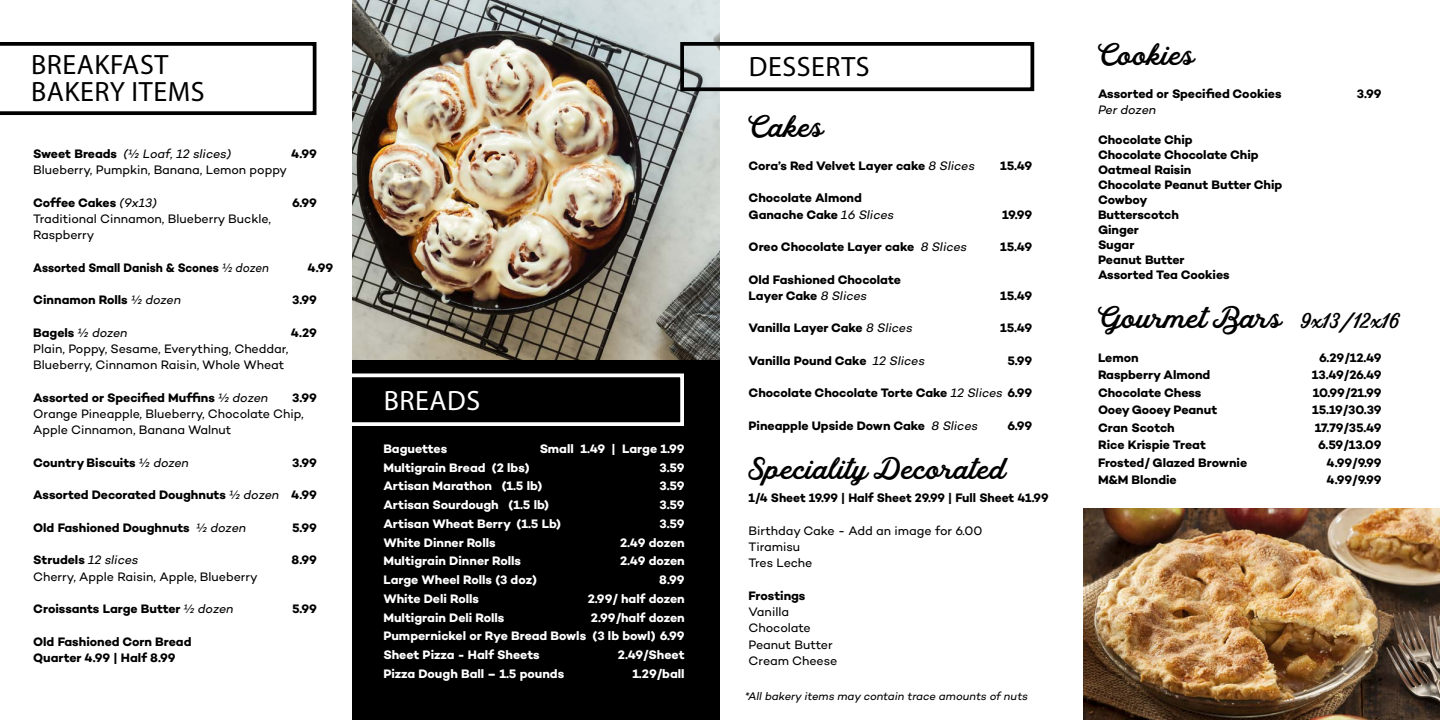
<style>
.page{position:relative;width:1440px;height:720px;background:#fff}
.page>*{position:absolute;margin:0;border:0;box-sizing:border-box;transform-origin:0 0}
.t1{font:28.75px "Hanley Script";color:#000}
.t2{font:28px/27.5px "Myriad Pro";letter-spacing:.02em;color:#000}
.t3{font:28px "Myriad Pro";letter-spacing:.02em;color:#fff}
.t4{font:20.38px "Hanley Script";color:#000}
.t5{font:700 12.5px "Campton";letter-spacing:-.005em;color:#000}
.t6{font:700 12.5px "Campton";color:#fff}
.t7{font:12.5px/16.2px "Campton";letter-spacing:-.005em;color:#000}
.t8{font:italic 12.5px "Campton";letter-spacing:-.01em;color:#000}
.t9{font:700 12.5px "Campton";letter-spacing:-.005em;color:#000;scale:.94 1}
.t10{font:italic 11.25px "Campton";letter-spacing:-.005em;color:#000}
.s1{font-weight:700;font-style:normal}
.s2{font-weight:400;font-style:italic}
</style>
<div class="page">
<img style="left:352px;top:0;width:368px;height:360px">
<img style="left:1083px;top:509px;width:357px;height:211px">
<div style="left:352px;top:360px;width:368px;height:360px;background:#000"></div>
<svg style="left:0;top:42px;width:317px;height:73px"></svg>
<div style="left:680px;top:42px;width:354px;height:49px;border:4px solid #000"></div>
<div style="left:330px;top:373px;width:354px;height:53px;border:4px solid #fff"></div>
<p class="t2" style="left:31px;top:50px;width:175px">BREAKFAST<br>BAKERY ITEMS</p>
<p class="t2" style="left:749px;top:53px;width:122px">DESSERTS</p>
<p class="t8" style="left:33px;top:146px;width:200px"><span class="s1">Sweet Breads</span> (½ Loaf, 12 slices)</p>
<p class="t5" style="left:291px;top:146px;width:27px">4.99</p>
<p class="t7" style="left:33px;top:162px;width:255px">Blueberry, Pumpkin, Banana, Lemon poppy</p>
<p class="t5" style="left:33px;top:195px;width:125px">Coffee Cakes <span class="s2">(9x13)</span></p>
<p class="t5" style="left:292px;top:195px;width:26px">6.99</p>
<p class="t7" style="left:33px;top:211px;width:239px">Traditional Cinnamon, Blueberry Buckle,<br>Raspberry</p>
<p class="t9" style="left:33px;top:260px;width:252px">Assorted Small Danish &amp; Scones <span class="s2">½ dozen</span></p>
<p class="t5" style="left:308px;top:260px;width:27px">4.99</p>
<p class="t5" style="left:33px;top:292px;width:149px">Cinnamon Rolls <span class="s2">½ dozen</span></p>
<p class="t5" style="left:292px;top:292px;width:26px">3.99</p>
<p class="t5" style="left:33px;top:325px;width:96px">Bagels <span class="s2">½ dozen</span></p>
<p class="t5" style="left:291px;top:325px;width:28px">4.29</p>
<p class="t7" style="left:33px;top:341px;width:257px">Plain, Poppy, Sesame, Everything, Cheddar,<br>Blueberry, Cinnamon Raisin, Whole Wheat</p>
<p class="t5" style="left:33px;top:390px;width:236px">Assorted or Specified Muffins <span class="s2">½ dozen</span></p>
<p class="t5" style="left:292px;top:390px;width:26px">3.99</p>
<p class="t7" style="left:33px;top:406px;width:272px">Orange Pineapple, Blueberry, Chocolate Chip,<br>Apple Cinnamon, Banana Walnut</p>
<p class="t5" style="left:33px;top:455px;width:157px">Country Biscuits <span class="s2">½ dozen</span></p>
<p class="t5" style="left:292px;top:455px;width:26px">3.99</p>
<p class="t5" style="left:33px;top:487px;width:285px">Assorted Decorated Doughnuts <span class="s2">½ dozen</span> 4.99</p>
<p class="t5" style="left:33px;top:520px;width:214px">Old Fashioned Doughnuts <span class="s2">½ dozen</span></p>
<p class="t5" style="left:292px;top:520px;width:26px">5.99</p>
<p class="t5" style="left:33px;top:552px;width:107px">Strudels <span class="s2">12 slices</span></p>
<p class="t5" style="left:292px;top:552px;width:27px">8.99</p>
<p class="t7" style="left:33px;top:568px;width:226px">Cherry, Apple Raisin, Apple, Blueberry</p>
<p class="t5" style="left:33px;top:601px;width:202px">Croissants Large Butter <span class="s2">½ dozen</span></p>
<p class="t5" style="left:292px;top:601px;width:26px">5.99</p>
<p class="t5" style="left:33px;top:634px;width:160px">Old Fashioned Corn Bread</p>
<p class="t5" style="left:33px;top:650px;width:144px">Quarter 4.99 | Half 8.99</p>
<p class="t3" style="left:384px;top:383px;width:98px">BREADS</p>
<p class="t6" style="left:383px;top:441px;width:65px">Baguettes</p>
<p class="t6" style="left:540px;top:441px;width:146px">Small 1.49 | Large 1.99</p>
<p class="t6" style="left:383px;top:460px;width:148px">Multigrain Bread (2 lbs)</p>
<p class="t6" style="left:660px;top:460px;width:27px">3.59</p>
<p class="t6" style="left:383px;top:478px;width:160px">Artisan Marathon (1.5 lb)</p>
<p class="t6" style="left:660px;top:478px;width:27px">3.59</p>
<p class="t6" style="left:383px;top:497px;width:167px">Artisan Sourdough (1.5 lb)</p>
<p class="t6" style="left:660px;top:497px;width:27px">3.59</p>
<p class="t6" style="left:383px;top:516px;width:179px">Artisan Wheat Berry (1.5 Lb)</p>
<p class="t6" style="left:660px;top:516px;width:27px">3.59</p>
<p class="t6" style="left:383px;top:535px;width:114px">White Dinner Rolls</p>
<p class="t6" style="left:620px;top:535px;width:66px">2.49 dozen</p>
<p class="t6" style="left:383px;top:553px;width:139px">Multigrain Dinner Rolls</p>
<p class="t6" style="left:620px;top:553px;width:66px">2.49 dozen</p>
<p class="t6" style="left:383px;top:572px;width:155px">Large Wheel Rolls (3 doz)</p>
<p class="t6" style="left:659px;top:572px;width:27px">8.99</p>
<p class="t6" style="left:383px;top:591px;width:97px">White Deli Rolls</p>
<p class="t6" style="left:588px;top:591px;width:98px">2.99/ half dozen</p>
<p class="t6" style="left:383px;top:610px;width:123px">Multigrain Deli Rolls</p>
<p class="t6" style="left:591px;top:610px;width:95px">2.99/half dozen</p>
<p class="t6" style="left:383px;top:628px;width:303px">Pumpernickel or Rye Bread Bowls (3 lb bowl) 6.99</p>
<p class="t6" style="left:383px;top:647px;width:158px">Sheet Pizza - Half Sheets</p>
<p class="t6" style="left:618px;top:647px;width:68px">2.49/Sheet</p>
<p class="t6" style="left:383px;top:666px;width:182px">Pizza Dough Ball – 1.5 pounds</p>
<p class="t6" style="left:632px;top:666px;width:54px">1.29/ball</p>
<p class="t1" style="left:749px;top:108px;width:77px">Cakes</p>
<p class="t5" style="left:749px;top:158px;width:228px">Cora’s Red Velvet Layer cake <span class="s2">8 Slices</span></p>
<p class="t5" style="left:1000px;top:158px;width:34px">15.49</p>
<p class="t5" style="left:749px;top:190px;width:115px">Chocolate Almond</p>
<p class="t5" style="left:749px;top:206px;width:147px">Ganache Cake <span class="s2">16 Slices</span></p>
<p class="t5" style="left:1002px;top:206px;width:32px">19.99</p>
<p class="t5" style="left:749px;top:239px;width:220px">Oreo Chocolate Layer cake <span class="s2">8 Slices</span></p>
<p class="t5" style="left:1000px;top:239px;width:34px">15.49</p>
<p class="t5" style="left:749px;top:271px;width:154px">Old Fashioned Chocolate</p>
<p class="t5" style="left:749px;top:288px;width:120px">Layer Cake <span class="s2">8 Slices</span></p>
<p class="t5" style="left:1000px;top:288px;width:34px">15.49</p>
<p class="t5" style="left:749px;top:320px;width:165px">Vanilla Layer Cake <span class="s2">8 Slices</span></p>
<p class="t5" style="left:1000px;top:320px;width:34px">15.49</p>
<p class="t5" style="left:749px;top:353px;width:178px">Vanilla Pound Cake <span class="s2">12 Slices</span></p>
<p class="t5" style="left:1007px;top:353px;width:26px">5.99</p>
<p class="t5" style="left:749px;top:385px;width:285px">Chocolate Chocolate Torte Cake <span class="s2">12 Slices</span> 6.99</p>
<p class="t5" style="left:749px;top:418px;width:231px">Pineapple Upside Down Cake <span class="s2">8 Slices</span></p>
<p class="t5" style="left:1007px;top:418px;width:26px">6.99</p>
<p class="t1" style="left:749px;top:450px;width:259px">Speciality Decorated</p>
<p class="t5" style="left:749px;top:490px;width:302px">1/4 Sheet 19.99 | Half Sheet 29.99 | Full Sheet 41.99</p>
<p class="t7" style="left:749px;top:522px;width:235px">Birthday Cake - Add an image for 6.00</p>
<p class="t7" style="left:749px;top:538px;width:53px">Tiramisu</p>
<p class="t7" style="left:749px;top:555px;width:65px">Tres Leche</p>
<p class="t5" style="left:749px;top:588px;width:58px">Frostings</p>
<p class="t7" style="left:749px;top:603px;width:42px">Vanilla</p>
<p class="t7" style="left:749px;top:620px;width:64px">Chocolate</p>
<p class="t7" style="left:749px;top:636px;width:86px">Peanut Butter</p>
<p class="t7" style="left:749px;top:652px;width:90px">Cream Cheese</p>
<p class="t10" style="left:745px;top:689px;width:285px">*All bakery items may contain trace amounts of nuts</p>
<p class="t1" style="left:1098px;top:37px;width:98px">Cookies</p>
<p class="t5" style="left:1098px;top:86px;width:185px">Assorted or Specified Cookies</p>
<p class="t5" style="left:1357px;top:86px;width:26px">3.99</p>
<p class="t8" style="left:1098px;top:102px;width:60px">Per dozen</p>
<p class="t5" style="left:1098px;top:132px;width:96px">Chocolate Chip</p>
<p class="t5" style="left:1098px;top:147px;width:162px">Chocolate Chocolate Chip</p>
<p class="t5" style="left:1098px;top:162px;width:95px">Oatmeal Raisin</p>
<p class="t5" style="left:1098px;top:177px;width:186px">Chocolate Peanut Butter Chip</p>
<p class="t5" style="left:1098px;top:192px;width:51px">Cowboy</p>
<p class="t5" style="left:1098px;top:207px;width:82px">Butterscotch</p>
<p class="t5" style="left:1098px;top:222px;width:43px">Ginger</p>
<p class="t5" style="left:1098px;top:237px;width:38px">Sugar</p>
<p class="t5" style="left:1098px;top:252px;width:88px">Peanut Butter</p>
<p class="t5" style="left:1098px;top:267px;width:133px">Assorted Tea Cookies</p>
<p class="t1" style="left:1098px;top:299px;width:185px">Gourmet Bars</p>
<p class="t5" style="left:1098px;top:349px;width:42px">Lemon</p>
<p class="t5" style="left:1319px;top:349px;width:64px">6.29/12.49</p>
<p class="t5" style="left:1098px;top:367px;width:114px">Raspberry Almond</p>
<p class="t5" style="left:1312px;top:367px;width:71px">13.49/26.49</p>
<p class="t5" style="left:1098px;top:384px;width:105px">Chocolate Chess</p>
<p class="t5" style="left:1313px;top:384px;width:70px">10.99/21.99</p>
<p class="t5" style="left:1098px;top:402px;width:121px">Ooey Gooey Peanut</p>
<p class="t5" style="left:1312px;top:402px;width:71px">15.19/30.39</p>
<p class="t5" style="left:1098px;top:419px;width:78px">Cran Scotch</p>
<p class="t5" style="left:1315px;top:419px;width:69px">17.79/35.49</p>
<p class="t5" style="left:1098px;top:437px;width:109px">Rice Krispie Treat</p>
<p class="t5" style="left:1318px;top:437px;width:65px">6.59/13.09</p>
<p class="t5" style="left:1098px;top:454px;width:151px">Frosted/ Glazed Brownie</p>
<p class="t5" style="left:1327px;top:454px;width:57px">4.99/9.99</p>
<p class="t5" style="left:1098px;top:472px;width:80px">M&amp;M Blondie</p>
<p class="t5" style="left:1327px;top:472px;width:57px">4.99/9.99</p>
<p class="t4" style="left:1301px;top:307px;width:101px">9x13/12x16</p>
</div>
